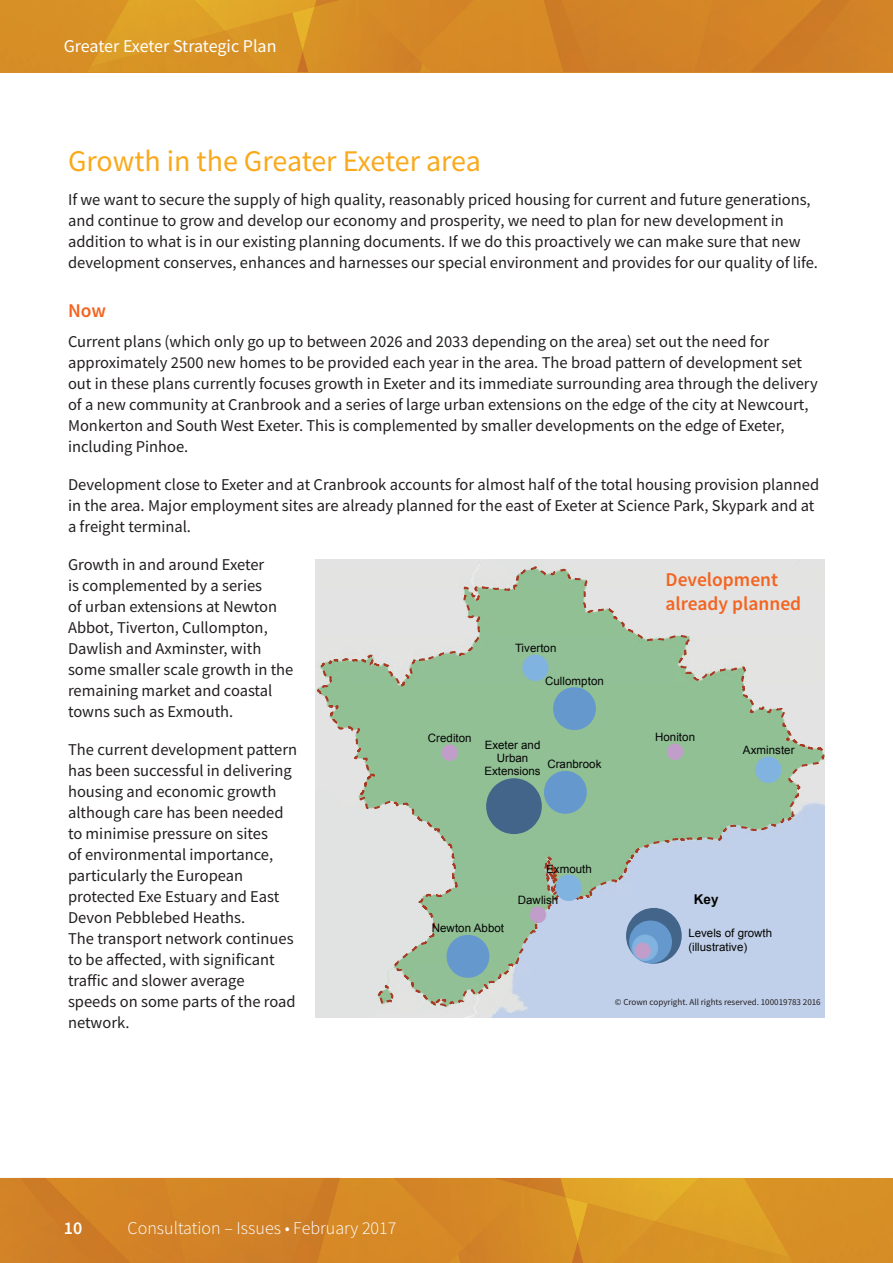
<style>
.page{position:relative;width:893px;height:1263px;background:#fff}
.page>*{position:absolute;margin:0;border:0;box-sizing:border-box;transform-origin:0 0}
.t1{font:82.05px "ESRI Default Marker";color:#43658a}
.t2{font:63px "ESRI Default Marker";color:#6599cd}
.t3{font:38.4px "ESRI Default Marker";color:#81b3e0}
.t4{font:30px "Source Sans Pro";letter-spacing:-.005em;color:#f9a91b}
.t5{font:24px "ESRI Default Marker";color:#c19ec9}
.t6{font:600 19.5px/23.4px "Source Sans Pro";color:#f36421}
.t7{font:300 18px "Source Sans Pro";color:#fff}
.t8{font:18px "Source Sans Pro";letter-spacing:-.01em;color:#fff}
.t9{font:600 18px "Source Sans Pro";color:#fff}
.t10{font:16.5px/21px "Source Sans Pro";color:#231f20}
.t11{font:700 13.5px "Arial";color:#040503}
.t12{font:11.55px/12.6px "Arial";color:#040503;text-align:center}
.t13{font:9px "Source Sans Pro";color:#231f20}
.s1{font-size:38.4px;color:#81b3e0}
</style>
<div class="page">
<div style="left:716px;top:0;width:33px;height:72px;background:#d38227"></div>
<img style="left:749px;top:0;width:44px;height:72px">
<div style="left:354px;top:0;width:186px;height:72px;background:#d78926"></div>
<img style="left:540px;top:0;width:17px;height:72px">
<div style="left:557px;top:0;width:159px;height:72px;background:#d28127"></div>
<div style="left:354px;top:0;width:132px;height:58px;background:#d58926"></div>
<div style="left:308px;top:7px;width:46px;height:65px;background:#d78e25"></div>
<div style="left:0;top:0;width:90px;height:72px;background:#d78e25"></div>
<img style="left:225px;top:0;width:95px;height:31px">
<img style="left:315px;top:0;width:39px;height:7px">
<img style="left:90px;top:0;width:135px;height:31px">
<img style="left:401px;top:57px;width:21px;height:15px">
<img style="left:292px;top:7px;width:23px;height:44px">
<img style="left:225px;top:13px;width:78px;height:59px">
<img style="left:297px;top:51px;width:11px;height:21px">
<img style="left:87px;top:31px;width:179px;height:41px">
<div style="left:793px;top:0;width:100px;height:72px;background:#d08027"></div>
<svg style="left:420px;top:64px;width:11px;height:8px"></svg>
<div style="left:143px;top:1178px;width:21px;height:85px;background:#d28227"></div>
<img style="left:97px;top:1178px;width:46px;height:85px">
<div style="left:340px;top:1178px;width:118px;height:85px;background:#d78a26"></div>
<img style="left:324px;top:1178px;width:16px;height:85px">
<div style="left:164px;top:1178px;width:160px;height:85px;background:#d28227"></div>
<div style="left:394px;top:1178px;width:133px;height:70px;background:#d58926"></div>
<div style="left:790px;top:1178px;width:103px;height:85px;background:#d78f25"></div>
<div style="left:566px;top:1178px;width:89px;height:25px;background:#e1a729"></div>
<img style="left:527px;top:1178px;width:39px;height:9px">
<img style="left:655px;top:1178px;width:135px;height:43px">
<img style="left:458px;top:1248px;width:6px;height:6px">
<img style="left:578px;top:1197px;width:10px;height:6px">
<img style="left:464px;top:1187px;width:114px;height:76px">
<img style="left:578px;top:1203px;width:77px;height:60px">
<img style="left:569px;top:1242px;width:18px;height:21px">
<img style="left:601px;top:1221px;width:199px;height:42px">
<div style="left:0;top:1178px;width:97px;height:85px;background:#d08027"></div>
<img style="left:436px;top:1254px;width:28px;height:9px">
<svg style="left:316px;top:559px;width:509px;height:458px;background:#b5cdbf"></svg>
<p class="t8" style="left:64px;top:34px;width:214px">Greater Exeter Strategic Plan</p>
<h3 class="t4" style="left:68px;top:142px;width:414px">Growth in the Greater Exeter area</h3>
<p class="t10" style="left:68px;top:189px;width:751px">If we want to secure the supply of high quality, reasonably priced housing for current and future generations, and continue to grow and develop our economy and prosperity, we need to plan for new development in addition to what is in our existing planning documents. If we do this proactively we can make sure that new development conserves, enhances and harnesses our special environment and provides for our quality of life.</p>
<p class="t6" style="left:68px;top:299px;width:39px">Now</p>
<p class="t10" style="left:68px;top:330px;width:751px">Current plans (which only go up to between 2026 and 2033 depending on the area) set out the need for approximately 2500 new homes to be provided each year in the area. The broad pattern of development set out in these plans currently focuses growth in Exeter and its immediate surrounding area through the delivery of a new community at Cranbrook and a series of large urban extensions on the edge of the city at Newcourt, Monkerton and South West Exeter. This is complemented by smaller developments on the edge of Exeter, including Pinhoe.</p>
<p class="t10" style="left:68px;top:473px;width:753px">Development close to Exeter and at Cranbrook accounts for almost half of the total housing provision planned in the area. Major employment sites are already planned for the east of Exeter at Science Park, Skypark and at a freight terminal.</p>
<p class="t10" style="left:68px;top:553px;width:227px">Growth in and around Exeter<br>is complemented by a series<br>of urban extensions at Newton<br>Abbot, Tiverton, Cullompton,<br>Dawlish and Axminster, with some smaller scale growth in the remaining market and coastal towns such as Exmouth.</p>
<p class="t10" style="left:68px;top:739px;width:231px">The current development pattern has been successful in delivering housing and economic growth although care has been needed to minimise pressure on sites<br>of environmental importance, particularly the European protected Exe Estuary and East<br>Devon Pebblebed Heaths.<br>The transport network continues to be affected, with significant traffic and slower average speeds on some parts of the road network.</p>
<p class="t6" style="left:665px;top:568px;width:137px">Development already planned</p>
<p class="t12" style="left:515px;top:642px;width:43px">Tiverton</p>
<h3 class="t3" style="left:522px;top:645px;width:28px">!</h3>
<p class="t12" style="left:545px;top:674px;width:60px">Cullompton</p>
<h2 class="t2" style="left:552px;top:671px;width:46px">!</h2>
<p class="t12" style="left:655px;top:731px;width:41px">Honiton</p>
<p class="t12" style="left:428px;top:731px;width:45px">Crediton</p>
<p class="t12" style="left:484px;top:739px;width:58px">Exeter and<br>Urban<br>Extensions</p>
<h3 class="t5" style="left:441px;top:738px;width:18px">!</h3>
<h3 class="t5" style="left:667px;top:737px;width:18px">!</h3>
<p class="t12" style="left:743px;top:744px;width:53px">Axminster</p>
<h3 class="t3" style="left:755px;top:747px;width:28px">!</h3>
<p class="t12" style="left:547px;top:758px;width:56px">Cranbrook</p>
<h1 class="t1" style="left:485px;top:758px;width:104px">!<sup>!</sup></h1>
<p class="t12" style="left:546px;top:863px;width:47px">Exmouth</p>
<p class="t12" style="left:518px;top:894px;width:42px">Dawlish</p>
<h3 class="t3" style="left:556px;top:866px;width:28px">!</h3>
<p class="t11" style="left:694px;top:890px;width:26px">Key</p>
<h3 class="t5" style="left:530px;top:900px;width:18px">!</h3>
<h1 class="t1" style="left:625px;top:887px;width:59px">!</h1>
<h2 class="t2" style="left:629px;top:905px;width:46px">!<span class="s1">!</span></h2>
<p class="t12" style="left:432px;top:922px;width:74px">Newton Abbot</p>
<p class="t12" style="left:688px;top:926px;width:85px">Levels of growth</p>
<h2 class="t2" style="left:446px;top:919px;width:46px">!</h2>
<p class="t12" style="left:688px;top:940px;width:60px">(illustrative)</p>
<h3 class="t5" style="left:634px;top:937px;width:18px">!</h3>
<p class="t13" style="left:615px;top:996px;width:207px">© Crown copyright. All rights reserved. 100019783 2016</p>
<p class="t9" style="left:64px;top:1216px;width:20px">10</p>
<p class="t7" style="left:128px;top:1217px;width:270px">Consultation – Issues • February 2017</p>
</div>
